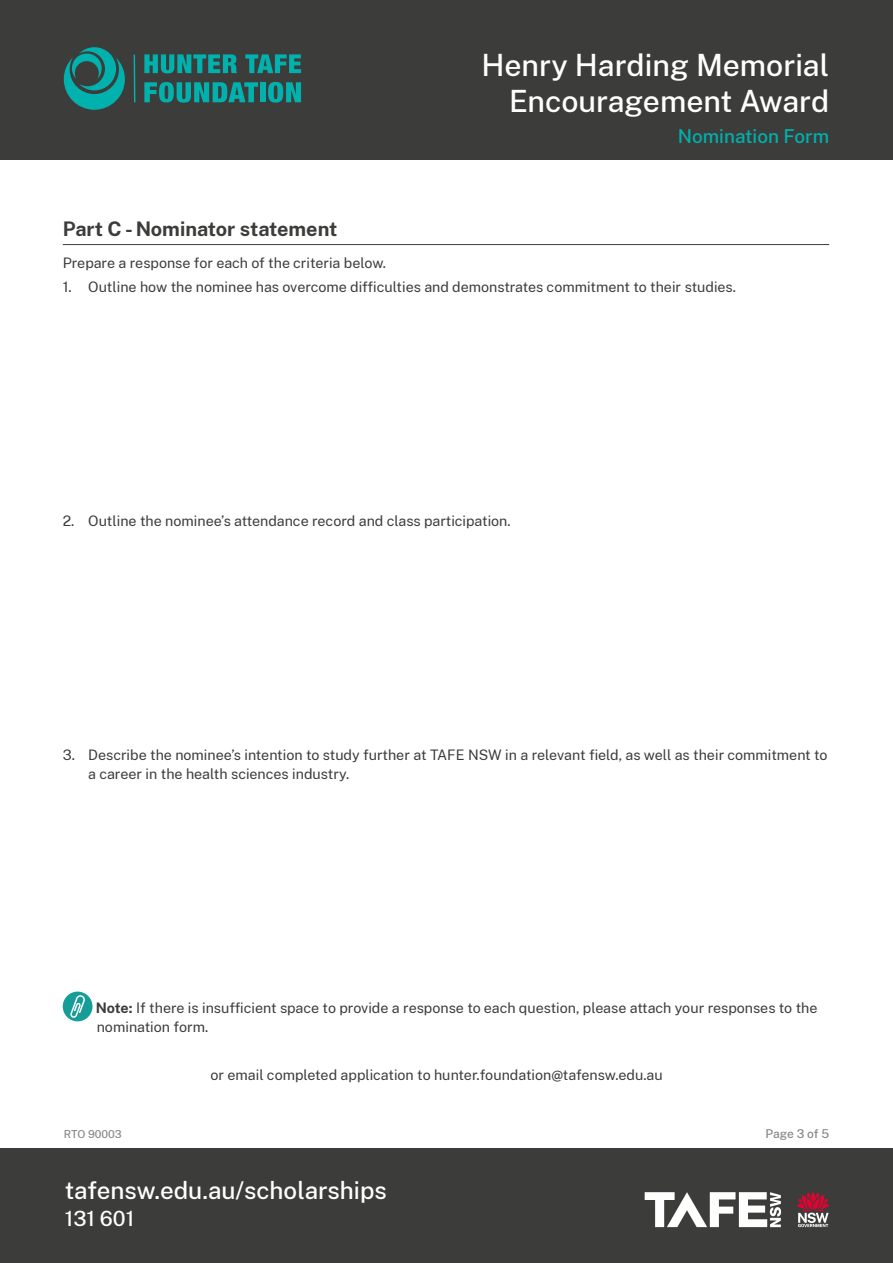
<style>
.page{position:relative;width:893px;height:1263px;background:#fff}
.page>*{position:absolute;margin:0;border:0;box-sizing:border-box;transform-origin:0 0}
.t1{font:500 30.15px/35.8px "Public Sans";color:#fff;text-align:right}
.t2{font:500 24.15px "Public Sans";color:#fff}
.t3{font:500 20.7px "Public Sans";color:#fff}
.t4{font:700 19.8px "Public Sans";letter-spacing:-.005em;color:#3c3c3b}
.t5{font:500 18.9px "Public Sans";color:#00b1ad}
.body{font:14.25px/19.5px "Public Sans";color:#3c3c3b}
.body_3{font:14.25px/19.5px "Public Sans";color:#3c3c3b}
.t6{font:500 12px "Public Sans";letter-spacing:-.015em;color:#878787}
.t7{font:500 10.8px "Public Sans";letter-spacing:-.005em;color:#878787}
.s1{font-weight:700}
</style>
<div class="page">
<div style="left:0;top:0;width:893px;height:159px;background:#3c3c3b"></div>
<div style="left:0;top:1148px;width:893px;height:115px;background:#3c3c3b"></div>
<svg style="left:144px;top:54px;width:93px;height:19px"></svg>
<svg style="left:245px;top:54px;width:56px;height:19px"></svg>
<svg style="left:144px;top:82px;width:114px;height:21px"></svg>
<div style="left:260px;top:82px;width:5px;height:20px;background:#00b1ad"></div>
<svg style="left:268px;top:82px;width:33px;height:21px"></svg>
<svg style="left:64px;top:47px;width:61px;height:63px"></svg>
<hr style="left:134px;top:55px;width:1px;height:47px;background:#00b1ad">
<svg style="left:645px;top:1192px;width:136px;height:35px"></svg>
<svg style="left:797px;top:1192px;width:32px;height:35px"></svg>
<hr style="left:63px;top:244px;width:766px;height:1px;background:#3c3c3b">
<div style="left:63px;top:991px;width:30px;height:30px;background:#179d98;border-radius:50%"></div>
<svg style="left:70px;top:995px;width:15px;height:23px"></svg>
<h1 class="t1" style="left:481px;top:45px;width:349px">Henry Harding Memorial<br>Encouragement Award</h1>
<h3 class="t5" style="left:678px;top:123px;width:153px">Nomination Form</h3>
<h1 class="t4" style="left:63px;top:214px;width:276px">Part C - Nominator statement</h1>
<p class="body" style="left:63px;top:252px;width:325px">Prepare a response for each of the criteria below.</p>
<p class="body" style="left:63px;top:276px;width:675px">1. Outline how the nominee has overcome difficulties and demonstrates commitment to their studies.</p>
<p class="body" style="left:63px;top:510px;width:449px">2. Outline the nominee’s attendance record and class participation.</p>
<p class="body" style="left:88px;top:744px;width:741px;text-indent:-26px">3. Describe the nominee’s intention to study further at TAFE NSW in a relevant field, as well as their commitment to a career in the health sciences industry.</p>
<p class="body_3" style="left:96px;top:997px;width:723px"><span class="s1">Note:</span> If there is insufficient space to provide a response to each question, please attach your responses to the nomination form.</p>
<p class="body" style="left:211px;top:1064px;width:454px">or email completed application to hunter.foundation@tafensw.edu.au</p>
<p class="t7" style="left:64px;top:1126px;width:59px">RTO 90003</p>
<p class="t6" style="left:766px;top:1125px;width:65px">Page 3 of 5</p>
<h2 class="t2" style="left:65px;top:1173px;width:324px">tafensw.edu.au/scholarships</h2>
<h3 class="t3" style="left:65px;top:1203px;width:71px">131 601</h3>
</div>
